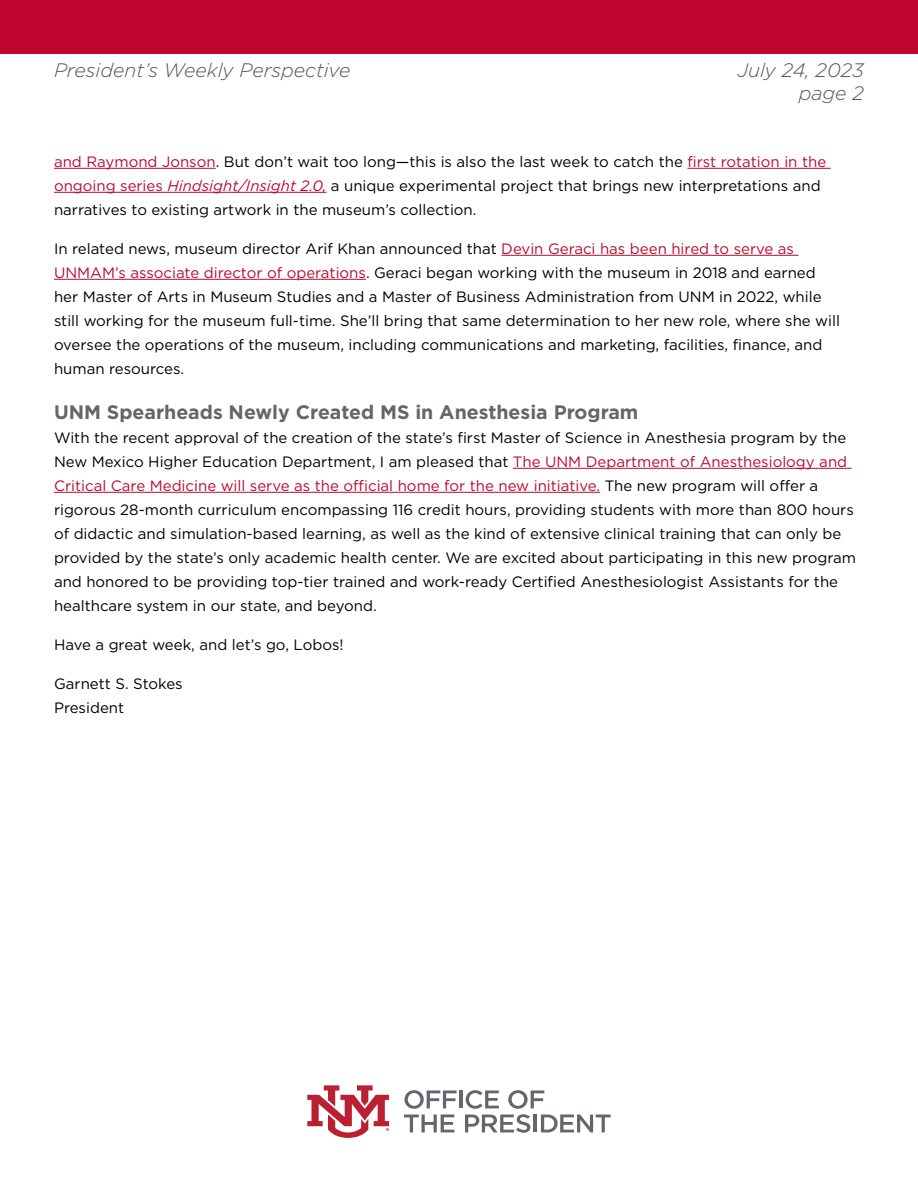
<style>
.page{position:relative;width:918px;height:1188px;background:#fff}
.page>*{position:absolute;margin:0;border:0;box-sizing:border-box;transform-origin:0 0}
.Normal__Web{font:700 19.5px "Gotham";color:#63666a}
.t1{font:italic 300 19.5px/23.4px "Gotham";color:#52555b;text-align:right}
.Normal__Web-2{font:15px/24px "Gotham";color:#000}
.s1{color:#ba0c2f}
.s2{font-style:italic;color:#ba0c2f}
</style>
<div class="page">
<hr style="left:54px;top:168px;width:162px;height:1px;background:#ba0c2f">
<hr style="left:687px;top:168px;width:144px;height:1px;background:#ba0c2f">
<hr style="left:54px;top:192px;width:272px;height:1px;background:#ba0c2f">
<hr style="left:501px;top:255px;width:298px;height:1px;background:#ba0c2f">
<hr style="left:54px;top:279px;width:312px;height:1px;background:#ba0c2f">
<hr style="left:513px;top:468px;width:339px;height:1px;background:#ba0c2f">
<hr style="left:54px;top:492px;width:546px;height:1px;background:#ba0c2f">
<div style="left:0;top:0;width:918px;height:53px;background:#c00630"></div>
<svg style="left:404px;top:1090px;width:53px;height:19px"></svg>
<hr style="left:459px;top:1090px;width:4px;height:18px;background:#63676b">
<svg style="left:404px;top:1115px;width:50px;height:17px"></svg>
<svg style="left:465px;top:1090px;width:146px;height:43px"></svg>
<svg style="left:307px;top:1085px;width:82px;height:53px"></svg>
<p class="t1" style="left:54px;top:58px;width:298px">President’s Weekly Perspective</p>
<p class="t1" style="left:737px;top:58px;width:128px">July 24, 2023 page 2</p>
<p class="Normal__Web-2" style="left:54px;top:149px;width:774px"><span class="s1">and Raymond Jonson</span>. But don’t wait too long—this is also the last week to catch the <span class="s1">first rotation in the ongoing series</span> <span class="s2">Hindsight/Insight 2.0,</span> a unique experimental project that brings new interpretations and narratives to existing artwork in the museum’s collection.</p>
<p class="Normal__Web-2" style="left:54px;top:236px;width:788px">In related news, museum director Arif Khan announced that <span class="s1">Devin Geraci has been hired to serve as UNMAM’s associate director of operations</span>. Geraci began working with the museum in 2018 and earned her Master of Arts in Museum Studies and a Master of Business Administration from UNM in 2022, while still working for the museum full-time. She’ll bring that same determination to her new role, where she will oversee the operations of the museum, including communications and marketing, facilities, finance, and human resources.</p>
<p class="Normal__Web" style="left:54px;top:399px;width:586px">UNM Spearheads Newly Created MS in Anesthesia Program</p>
<p class="Normal__Web-2" style="left:54px;top:425px;width:804px">With the recent approval of the creation of the state’s first Master of Science in Anesthesia program by the New Mexico Higher Education Department, I am pleased that <span class="s1">The UNM Department of Anesthesiology and Critical Care Medicine will serve as the official home for the new initiative.</span> The new program will offer a rigorous 28-month curriculum encompassing 116 credit hours, providing students with more than 800 hours of didactic and simulation-based learning, as well as the kind of extensive clinical training that can only be provided by the state’s only academic health center. We are excited about participating in this new program and honored to be providing top-tier trained and work-ready Certified Anesthesiologist Assistants for the healthcare system in our state, and beyond.</p>
<p class="Normal__Web-2" style="left:54px;top:632px;width:291px">Have a great week, and let’s go, Lobos!</p>
<p class="Normal__Web-2" style="left:54px;top:671px;width:130px">Garnett S. Stokes<br>President</p>
</div>
